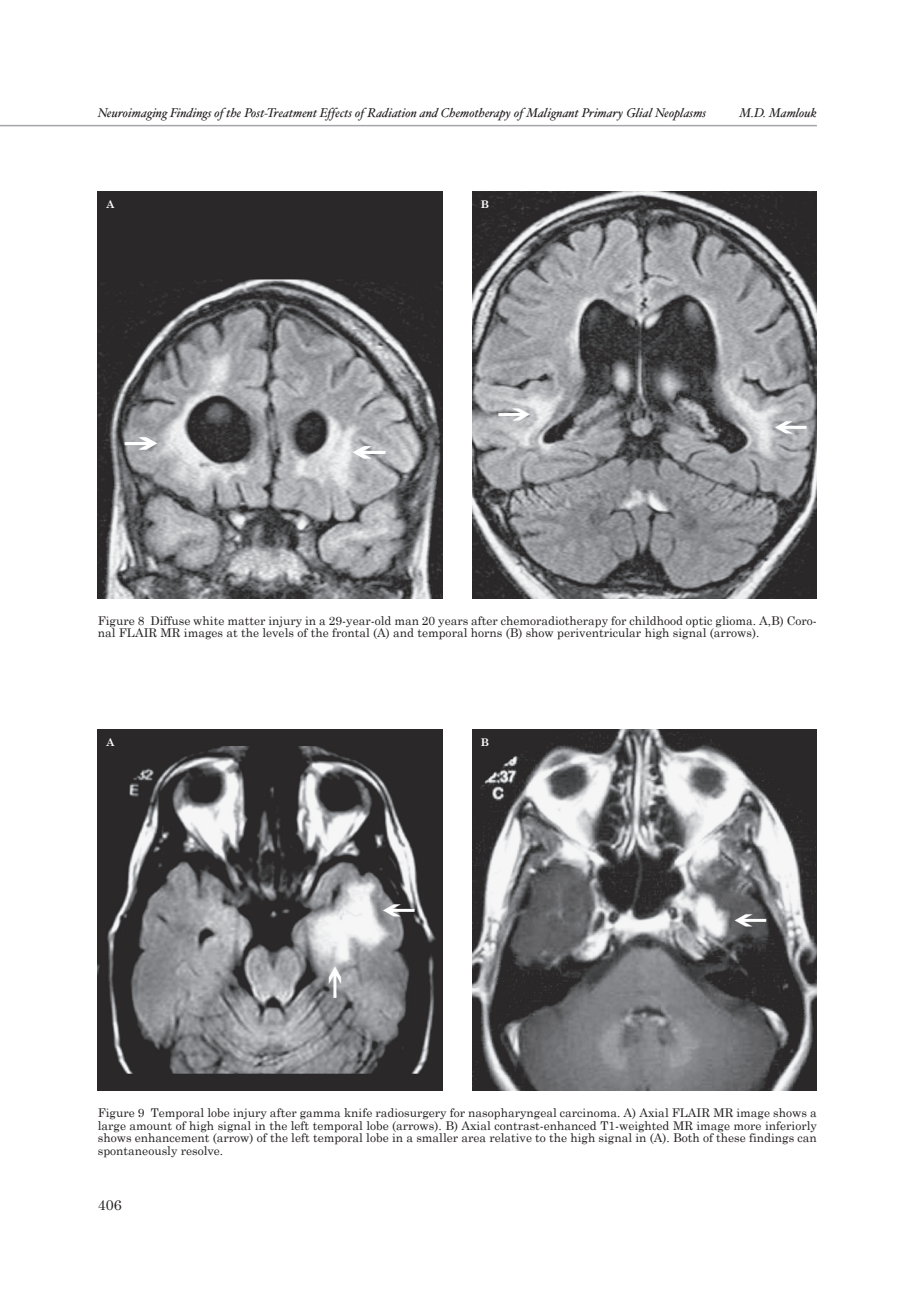
<style>
.page{position:relative;width:919px;height:1289px;background:#fff}
.page>*{position:absolute;margin:0;border:0;box-sizing:border-box;transform-origin:0 0}
.t1{font:14.25px "Century Schoolbook";color:#231f20}
.t2{font:italic 12.75px "Hoefler Text";color:#231f20}
.t3{font:12px/12.8px "Century Schoolbook";color:#231f20}
.t4{font:700 10.5px "Century Schoolbook";color:#fff}
</style>
<div class="page">
<hr style="left:0;top:125px;width:816px;height:1px;background:#a4a5a9">
<img style="left:98px;top:729px;width:344px;height:361px">
<img style="left:472px;top:729px;width:344px;height:361px">
<img style="left:98px;top:192px;width:344px;height:406px">
<img style="left:472px;top:192px;width:344px;height:406px">
<svg style="left:383px;top:903px;width:31px;height:13px"></svg>
<svg style="left:734px;top:914px;width:32px;height:12px"></svg>
<svg style="left:329px;top:966px;width:12px;height:32px"></svg>
<svg style="left:498px;top:408px;width:32px;height:13px"></svg>
<svg style="left:775px;top:421px;width:31px;height:12px"></svg>
<svg style="left:125px;top:437px;width:31px;height:13px"></svg>
<svg style="left:353px;top:446px;width:31px;height:12px"></svg>
<p class="t2" style="left:98px;top:105px;width:610px">Neuroimaging Findings of the Post-Treatment Effects of Radiation and Chemotherapy of Malignant Primary Glial Neoplasms</p>
<p class="t2" style="left:739px;top:105px;width:79px">M.D. Mamlouk</p>
<p class="t4" style="left:106px;top:198px;width:9px">A</p>
<p class="t4" style="left:480px;top:198px;width:10px">B</p>
<p class="t3" style="left:98px;top:613px;width:720px">Figure 8 Diffuse white matter injury in a 29-year-old man 20 years after chemoradiotherapy for childhood optic glioma. A,B) Coro&shy;nal FLAIR MR images at the levels of the frontal (A) and temporal horns (B) show periventricular high signal (arrows).</p>
<p class="t4" style="left:106px;top:735px;width:9px">A</p>
<p class="t4" style="left:480px;top:735px;width:10px">B</p>
<p class="t3" style="left:98px;top:1105px;width:720px;text-align:justify">Figure 9 Temporal lobe injury after gamma knife radiosurgery for nasopharyngeal carcinoma. A) Axial FLAIR MR image shows a large amount of high signal in the left temporal lobe (arrows). B) Axial contrast-enhanced T1-weighted MR image more inferiorly shows enhancement (arrow) of the left temporal lobe in a smaller area relative to the high signal in (A). Both of these findings can spontaneously resolve.</p>
<p class="t1" style="left:98px;top:1196px;width:25px">406</p>
</div>
